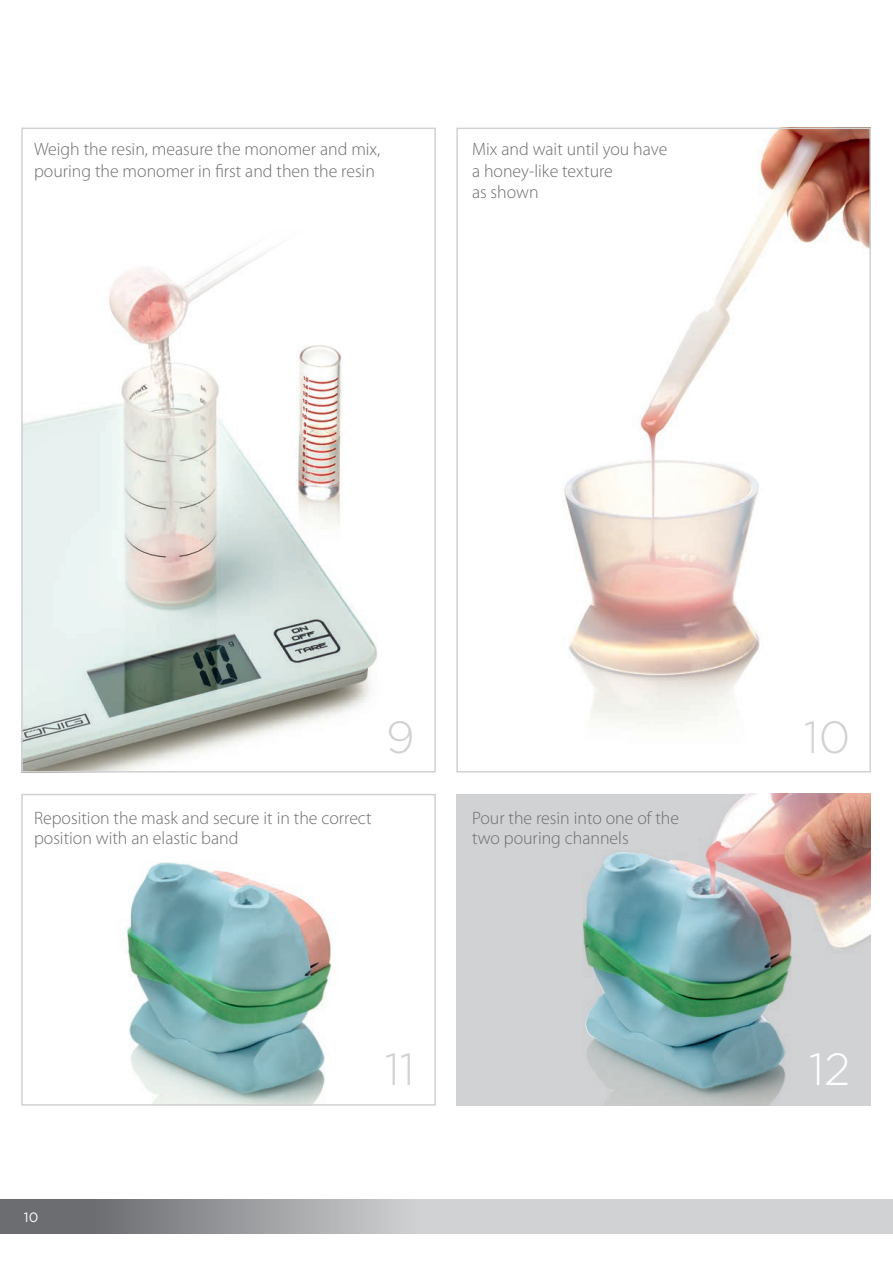
<style>
.page{position:relative;width:893px;height:1263px;background:#fff}
.page>*{position:absolute;margin:0;border:0;box-sizing:border-box;transform-origin:0 0}
.text{font:300 45px "Gotham";color:#d1d2d4}
.text-2{font:300 45px "Gotham";color:#fff}
.text-3{font:300 18px/21.6px "Myriad Pro";color:#6c6d70}
.t1{font:13.5px "Gotham";color:#fff}
</style>
<div class="page">
<div style="left:0;top:1199px;width:62px;height:34px;background:#6c6d70"></div>
<svg style="left:64px;top:1199px;width:829px;height:34px;fill:#d1d2d4"></svg>
<div style="left:456px;top:794px;width:415px;height:312px;background:#d1d2d4"></div>
<img style="left:582px;top:794px;width:289px;height:312px">
<img style="left:126px;top:862px;width:206px;height:241px">
<div style="left:21px;top:794px;width:415px;height:312px;border:2px solid #d1d2d4"></div>
<img style="left:24px;top:248px;width:354px;height:521px">
<div style="left:21px;top:128px;width:415px;height:644px;border:2px solid #d1d2d4"></div>
<img style="left:564px;top:131px;width:304px;height:594px">
<div style="left:456px;top:128px;width:415px;height:644px;border:2px solid #d1d2d4"></div>
<p class="text-3" style="left:34px;top:139px;width:348px">Weigh the resin, measure the monomer and mix, pouring the monomer in first and then the resin</p>
<p class="text-3" style="left:472px;top:139px;width:197px">Mix and wait until you have</p>
<p class="text-3" style="left:472px;top:160px;width:142px">a honey-like texture</p>
<p class="text-3" style="left:472px;top:182px;width:68px">as shown</p>
<p class="text" style="left:386px;top:708px;width:30px">9</p>
<p class="text-3" style="left:34px;top:809px;width:339px;line-height:19.5px">Reposition the mask and secure it in the correct position with an elastic band</p>
<p class="text-3" style="left:472px;top:808px;width:209px">Pour the resin into one of the</p>
<p class="text-3" style="left:472px;top:827px;width:158px">two pouring channels</p>
<p class="t1" style="left:24px;top:1208px;width:16px">10</p>
<p class="text" style="left:385px;top:1041px;width:31px">11</p>
<p class="text" style="left:804px;top:708px;width:48px">10</p>
<p class="text-2" style="left:809px;top:1041px;width:43px">12</p>
</div>
